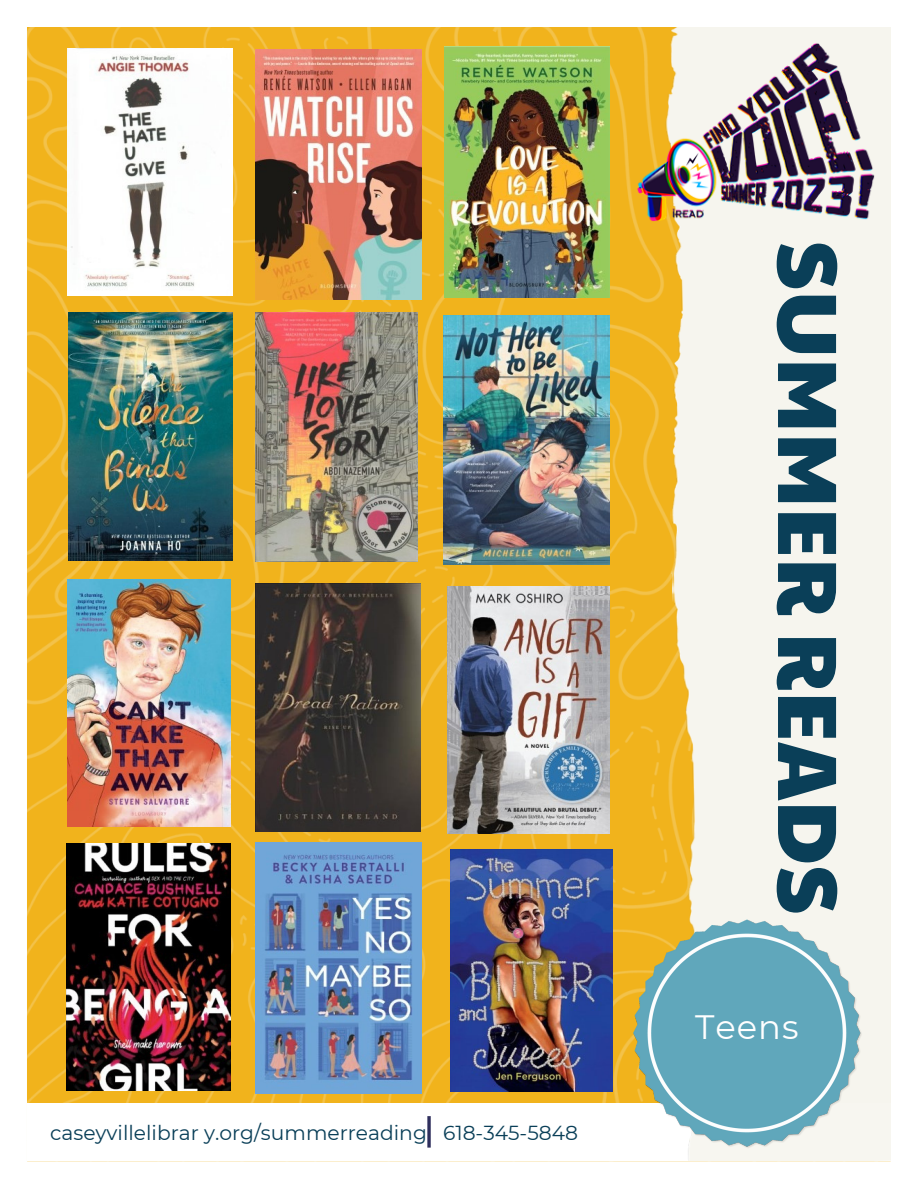
<style>
.page{position:relative;width:918px;height:1188px;background:#fff}
.page>*{position:absolute;margin:0;border:0;box-sizing:border-box;transform-origin:0 0}
.t1{font:84.3px "Paytone One";color:#0a3f58}
.t2{font:33.75px "Montserrat";letter-spacing:.03em;color:#fff}
.t3{font:20.25px "Montserrat";color:#0a3f58}
</style>
<div class="page">
<img style="left:27px;top:27px;width:631px;height:1076px">
<img style="left:658px;top:27px;width:233px;height:1134px">
<svg style="left:427px;top:1116px;width:4px;height:32px"></svg>
<img style="left:68px;top:48px;width:165px;height:248px">
<img style="left:255px;top:50px;width:167px;height:249px">
<img style="left:444px;top:46px;width:166px;height:251px">
<img style="left:69px;top:313px;width:164px;height:247px">
<img style="left:256px;top:313px;width:162px;height:248px">
<img style="left:444px;top:315px;width:165px;height:250px">
<img style="left:68px;top:579px;width:163px;height:248px">
<img style="left:256px;top:584px;width:164px;height:247px">
<img style="left:447px;top:586px;width:162px;height:248px">
<img style="left:67px;top:844px;width:163px;height:246px">
<img style="left:255px;top:843px;width:167px;height:251px">
<img style="left:451px;top:849px;width:162px;height:242px">
<img style="left:635px;top:42px;width:241px;height:180px">
<img style="left:632px;top:917px;width:231px;height:232px">
<p class="t3" style="left:50px;top:1121px;width:529px">caseyvillelibrar y.org/summerreading 618-345-5848</p>
<h1 class="t1" style="left:872px;top:241px;width:676px;rotate:90deg">SUMMER READS</h1>
<h2 class="t2" style="left:695px;top:1006px;width:105px">Teens</h2>
</div>
